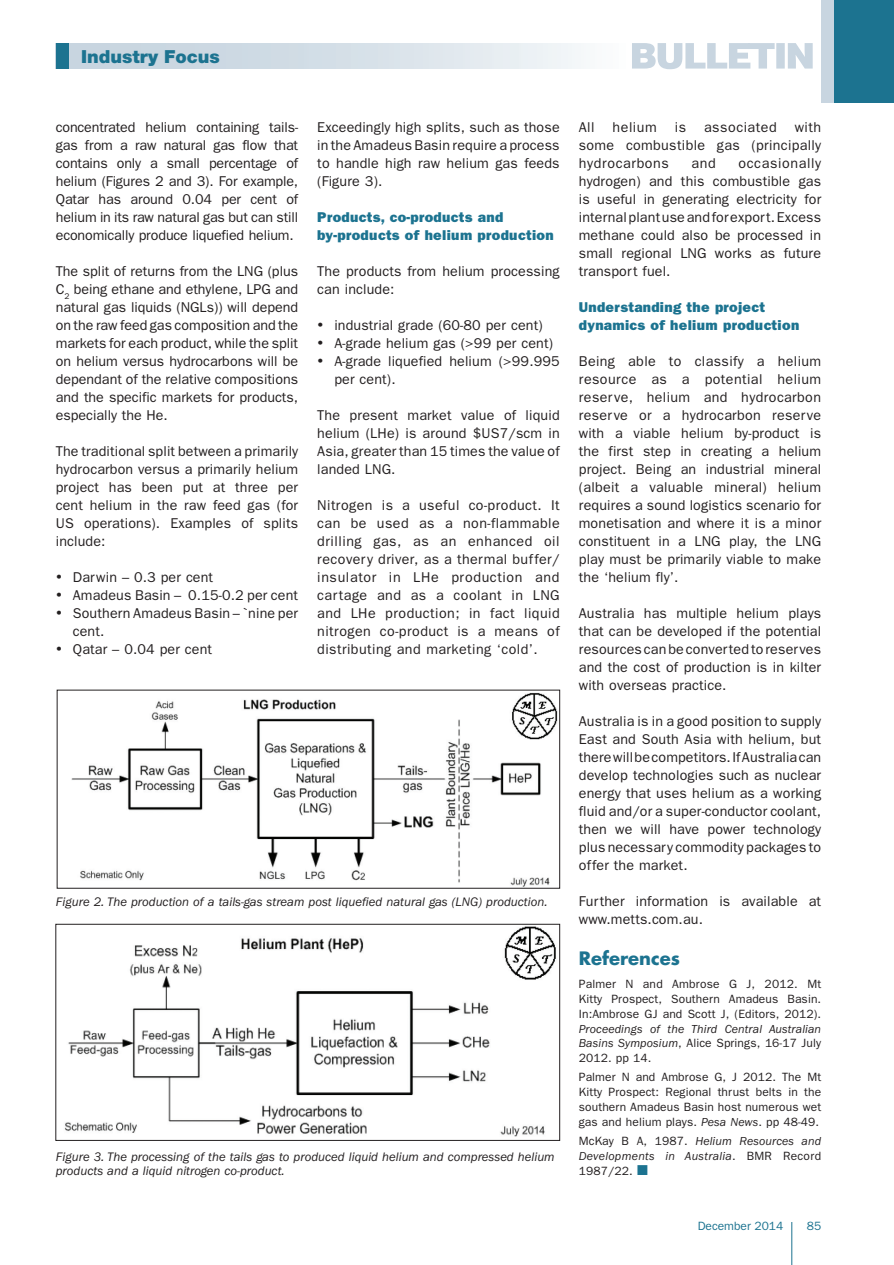
<style>
.page{position:relative;width:894px;height:1265px;background:#fff}
.page>*{position:absolute;margin:0;border:0;box-sizing:border-box;transform-origin:0 0}
.t1{font:900 18px "Helvetica Neue";color:#1c7390}
._1_header_subhead_1{font:700 18px "Futura";color:#1c7390}
._1_body_copy{font:14.25px/18px "Franklin Gothic";letter-spacing:.01em;color:#231f20;text-align:justify}
._1_header_subhead_2{font:800 14.25px/18px "Franklin Gothic";letter-spacing:.02em;color:#1c7390}
._1_body_copy-2{font:14.25px "Franklin Gothic";letter-spacing:.035em;color:#231f20}
._1_Captions{font:italic 12.75px/14.2px "Franklin Gothic";color:#231f20}
._1_references_small{font:12px/14.9px "Franklin Gothic";letter-spacing:.01em;color:#231f20;text-align:justify}
._1_references_small-2{font:italic 12px/14.9px "Franklin Gothic";letter-spacing:.025em;color:#231f20;text-align:justify}
.t2{font:12px "Franklin Gothic";color:#1c7390}
.s1{font-style:italic}
.s2{font-style:normal}
.s3{color:#1c7390}
</style>
<div class="page">
<div style="left:56px;top:43px;width:570px;height:26px;background:linear-gradient(to right,#beceda,#f4f7f9)"></div>
<div style="left:821px;top:0;width:73px;height:103px;background:#c8d5e0"></div>
<div style="left:834px;top:0;width:60px;height:103px;background:#1c7390"></div>
<hr style="left:791px;top:1221px;width:1px;height:43px;background:#1c7390">
<svg style="left:632px;top:43px;width:181px;height:26px"></svg>
<div style="left:56px;top:43px;width:13px;height:26px;background:#1c7390"></div>
<img style="left:71px;top:693px;width:487px;height:193px">
<img style="left:64px;top:926px;width:492px;height:211px">
<div style="left:56px;top:923px;width:504px;height:217px;border:1px solid #231f20"></div>
<p class="t1" style="left:81px;top:46px;width:140px">Industry Focus</p>
<p class="_1_body_copy" style="left:56px;top:117px;width:244px">concentrated helium containing tails&shy;gas from a raw natural gas flow that contains only a small percentage of helium (Figures 2 and 3). For example, Qatar has around 0.04 per cent of helium in its raw natural gas but can still economically produce liquefied helium.</p>
<p class="_1_body_copy" style="left:56px;top:261px;width:244px">The split of returns from the LNG (plus C<sub>2</sub> being ethane and ethylene, LPG and natural gas liquids (NGLs)) will depend on the raw feed gas composition and the markets for each product, while the split on helium versus hydrocarbons will be dependant of the relative compositions and the specific markets for products, especially the He.</p>
<p class="_1_body_copy" style="left:56px;top:441px;width:244px">The traditional split between a primarily hydrocarbon versus a primarily helium project has been put at three per cent helium in the raw feed gas (for US operations). Examples of splits include:</p>
<p class="_1_body_copy" style="left:56px;top:567px;width:159px">• Darwin – 0.3 per cent</p>
<p class="_1_body_copy" style="left:56px;top:585px;width:244px">• Amadeus Basin – 0.15-0.2 per cent</p>
<p class="_1_body_copy" style="left:73px;top:603px;width:227px;text-indent:-17px">• Southern Amadeus Basin – `nine per cent.</p>
<p class="_1_body_copy" style="left:56px;top:639px;width:158px">• Qatar – 0.04 per cent</p>
<p class="_1_body_copy" style="left:317px;top:117px;width:244px">Exceedingly high splits, such as those in the Amadeus Basin require a process to handle high raw helium gas feeds (Figure 3).</p>
<p class="_1_header_subhead_2" style="left:317px;top:208px;width:238px">Products, co-products and by-products of helium production</p>
<p class="_1_body_copy" style="left:317px;top:261px;width:244px">The products from helium processing can include:</p>
<p class="_1_body_copy" style="left:317px;top:315px;width:227px">• industrial grade (60-80 per cent)</p>
<p class="_1_body_copy" style="left:317px;top:333px;width:237px">• A-grade helium gas (&gt;99 per cent)</p>
<p class="_1_body_copy" style="left:334px;top:351px;width:227px;text-indent:-17px">• A-grade liquefied helium (&gt;99.995 per cent).</p>
<p class="_1_body_copy" style="left:317px;top:405px;width:244px">The present market value of liquid helium (LHe) is around $US7/scm in Asia, greater than 15 times the value of landed LNG.</p>
<p class="_1_body_copy" style="left:317px;top:495px;width:244px">Nitrogen is a useful co-product. It can be used as a non-flammable drilling gas, as an enhanced oil recovery driver, as a thermal buffer/ insulator in LHe production and cartage and as a coolant in LNG and LHe production; in fact liquid nitrogen co-product is a means of distributing and marketing ‘cold’.</p>
<p class="_1_Captions" style="left:56px;top:894px;width:493px">Figure 2. The production of a tails-gas stream post liquefied natural gas (LNG) production.</p>
<p class="_1_Captions" style="left:56px;top:1149px;width:500px">Figure 3. The processing of the tails gas to produced liquid helium and compressed helium products and a liquid nitrogen co-product.</p>
<p class="_1_body_copy" style="left:579px;top:117px;width:17px">All</p>
<p class="_1_body_copy" style="left:613px;top:117px;width:46px">helium</p>
<p class="_1_body_copy" style="left:675px;top:117px;width:13px">is</p>
<p class="_1_body_copy-2" style="left:704px;top:119px;width:74px">associated</p>
<p class="_1_body_copy" style="left:579px;top:117px;width:244px;text-indent:216px">with some combustible gas (principally hydrocarbons</p>
<p class="_1_body_copy" style="left:579px;top:153px;width:244px;text-indent:160px">occasionally hydrogen) and this combustible gas is useful in generating electricity for internal plant use and for export. Excess methane could also be processed in small regional LNG works as future transport fuel.</p>
<p class="_1_header_subhead_2" style="left:579px;top:298px;width:222px">Understanding the project dynamics of helium production</p>
<p class="_1_body_copy" style="left:579px;top:351px;width:244px">Being able to classify a helium resource as a potential helium reserve, helium and hydrocarbon reserve or a hydrocarbon reserve with a viable helium by-product is the first step in creating a helium project. Being an industrial mineral (albeit a valuable mineral) helium requires a sound logistics scenario for monetisation and where it is a minor constituent in a LNG play, the LNG play must be primarily viable to make the ‘helium fly’.</p>
<p class="_1_body_copy" style="left:579px;top:603px;width:244px">Australia has multiple helium plays that can be developed if the potential resources can be converted to reserves and the cost of production is in kilter with overseas practice.</p>
<p class="_1_body_copy" style="left:579px;top:711px;width:244px">Australia is in a good position to supply East and South Asia with helium, but there will be competitors. If Australia can develop technologies such as nuclear energy that uses helium as a working fluid and/or a super-conductor coolant, then we will have power technology plus necessary commodity packages to offer the market.</p>
<p class="_1_body_copy" style="left:579px;top:891px;width:244px">Further information is available at www.metts.com.au.</p>
<p class="_1_header_subhead_1" style="left:579px;top:945px;width:103px">References</p>
<p class="_1_references_small" style="left:579px;top:975px;width:244px">Palmer N and Ambrose G J, 2012. Mt Kitty Prospect, Southern Amadeus Basin.<br>In:Ambrose GJ and Scott J, (Editors, 2012).<br><span class="s1">Proceedings of the Third Central Australian Basins Symposium</span>, Alice Springs, 16-17 July 2012. pp 14.</p>
<p class="_1_references_small" style="left:579px;top:1069px;width:244px">Palmer N and Ambrose G, J 2012. The Mt Kitty Prospect: Regional thrust belts in the southern Amadeus Basin host numerous wet gas and helium plays. <span class="s1">Pesa News</span>. pp 48-49.</p>
<p class="_1_references_small-2" style="left:579px;top:1133px;width:244px"><span class="s2">McKay B A, 1987.</span> Helium Resources and Developments in Australia<span class="s2">. BMR Record 1987/22.</span> <span class="s3">■</span></p>
<p class="_1_body_copy" style="left:692px;top:153px;width:26px">and</p>
<p class="t2" style="left:698px;top:1218px;width:87px">December 2014</p>
<p class="t2" style="left:807px;top:1218px;width:16px">85</p>
</div>
